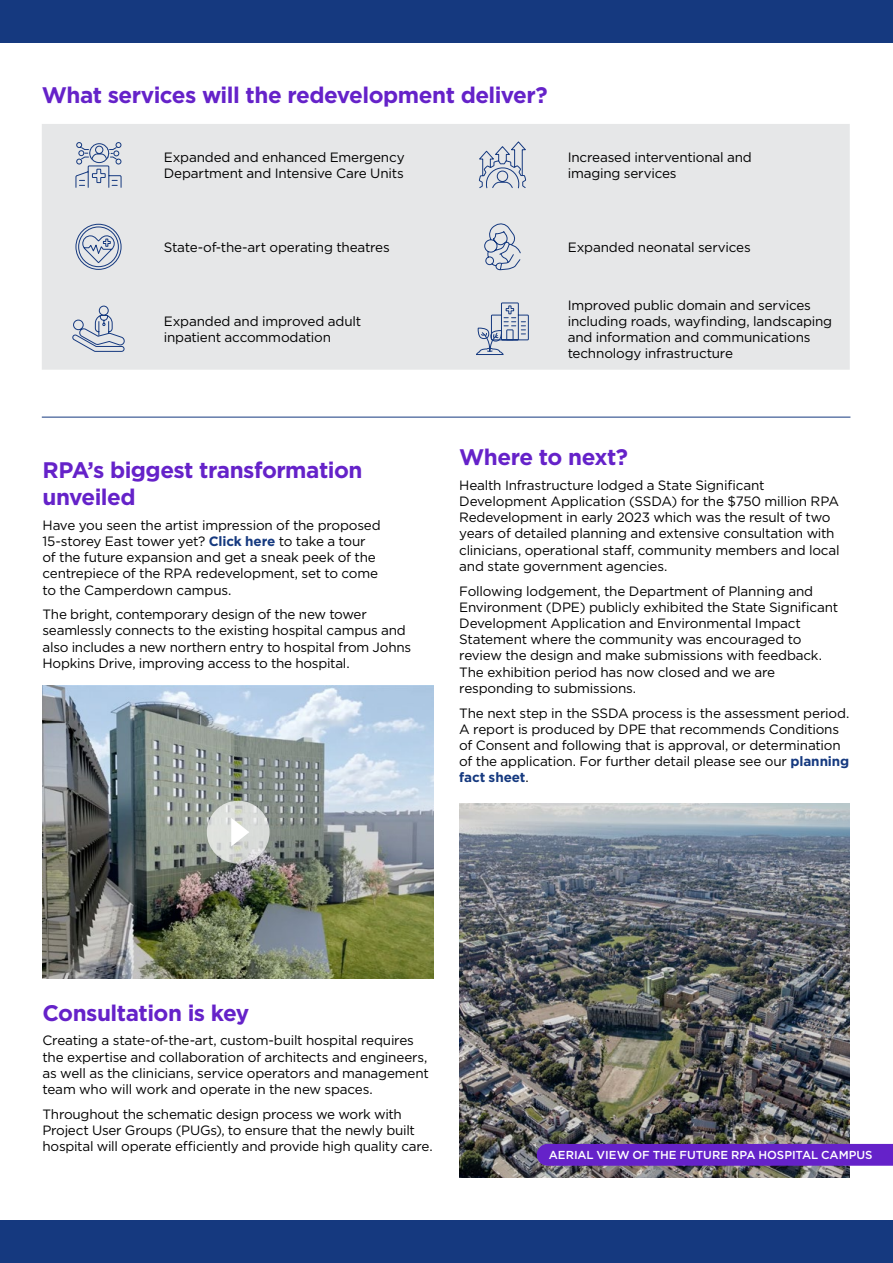
<style>
.page{position:relative;width:893px;height:1263px;background:#fff}
.page>*{position:absolute;margin:0;border:0;box-sizing:border-box;transform-origin:0 0}
.t1{font:700 22.5px/27px "Gotham";letter-spacing:-.025em;color:#6522c9}
.t2{font:13.5px/16.2px "Gotham";letter-spacing:-.015em;color:#000}
.t3{font:500 11.55px "Gotham";letter-spacing:-.005em;color:#fff}
.s1{font-weight:700;color:#15397f}
</style>
<div class="page">
<div style="left:0;top:0;width:893px;height:43px;background:#15397f"></div>
<div style="left:0;top:1220px;width:893px;height:43px;background:#15397f"></div>
<img style="left:43px;top:685px;width:391px;height:294px">
<svg style="left:207px;top:801px;width:63px;height:62px;background:#d8dbd8"></svg>
<svg style="left:231px;top:818px;width:18px;height:28px"></svg>
<img style="left:459px;top:803px;width:391px;height:375px">
<div style="left:42px;top:124px;width:808px;height:246px;background:#e6e7e8"></div>
<svg style="left:75px;top:142px;width:47px;height:47px;background:#bec6d4"></svg>
<svg style="left:478px;top:141px;width:49px;height:48px;background:#c4cad6"></svg>
<svg style="left:75px;top:223px;width:47px;height:47px;background:#bcc4d3"></svg>
<svg style="left:484px;top:221px;width:37px;height:50px;background:#c6ccd7"></svg>
<svg style="left:71px;top:305px;width:55px;height:47px;background:#c7cdd8"></svg>
<svg style="left:476px;top:302px;width:53px;height:53px;background:#c2c9d6"></svg>
<hr style="left:42px;top:417px;width:808px;height:1px;background:#15397f">
<div style="left:537px;top:1144px;width:356px;height:22px;background:#6522c9"></div>
<h1 class="t1" style="left:42px;top:81px;width:507px">What services will the redevelopment deliver?</h1>
<p class="t2" style="left:164px;top:149px;width:242px">Expanded and enhanced Emergency<br>Department and Intensive Care Units</p>
<p class="t2" style="left:568px;top:149px;width:186px">Increased interventional and imaging services</p>
<p class="t2" style="left:164px;top:239px;width:228px">State-of-the-art operating theatres</p>
<p class="t2" style="left:568px;top:239px;width:185px">Expanded neonatal services</p>
<p class="t2" style="left:164px;top:313px;width:199px">Expanded and improved adult inpatient accommodation</p>
<h1 class="t1" style="left:43px;top:456px;width:321px">RPA’s biggest transformation unveiled</h1>
<p class="t2" style="left:43px;top:517px;width:340px">Have you seen the artist impression of the proposed 15-storey East tower yet? <span class="s1">Click here</span> to take a tour of the future expansion and get a sneak peek of the centrepiece of the RPA redevelopment, set to come to the Camperdown campus.</p>
<p class="t2" style="left:43px;top:606px;width:370px">The bright, contemporary design of the new tower seamlessly connects to the existing hospital campus and also includes a new northern entry to hospital from Johns Hopkins Drive, improving access to the hospital.</p>
<p class="t2" style="left:568px;top:297px;width:266px">Improved public domain and services including roads, wayfinding, landscaping and information and communications technology infrastructure</p>
<h1 class="t1" style="left:459px;top:443px;width:170px">Where to next?</h1>
<p class="t2" style="left:459px;top:477px;width:382px">Health Infrastructure lodged a State Significant Development Application (SSDA) for the $750 million RPA Redevelopment in early 2023 which was the result of two years of detailed planning and extensive consultation with clinicians, operational staff, community members and local and state government agencies.</p>
<p class="t2" style="left:459px;top:582px;width:381px">Following lodgement, the Department of Planning and Environment (DPE) publicly exhibited the State Significant Development Application and Environmental Impact Statement where the community was encouraged to review the design and make submissions with feedback.<br>The exhibition period has now closed and we are responding to submissions.</p>
<p class="t2" style="left:459px;top:704px;width:392px">The next step in the SSDA process is the assessment period.<br>A report is produced by DPE that recommends Conditions of Consent and following that is approval, or determination of the application. For further detail please see our <span class="s1">planning fact sheet</span>.</p>
<h1 class="t1" style="left:43px;top:999px;width:208px">Consultation is key</h1>
<p class="t2" style="left:43px;top:1032px;width:388px">Creating a state-of-the-art, custom-built hospital requires the expertise and collaboration of architects and engineers, as well as the clinicians, service operators and management team who will work and operate in the new spaces.</p>
<p class="t2" style="left:43px;top:1105px;width:392px">Throughout the schematic design process we work with<br>Project User Groups (PUGs), to ensure that the newly built hospital will operate efficiently and provide high quality care.</p>
<p class="t3" style="left:549px;top:1148px;width:325px">AERIAL VIEW OF THE FUTURE RPA HOSPITAL CAMPUS</p>
</div>
